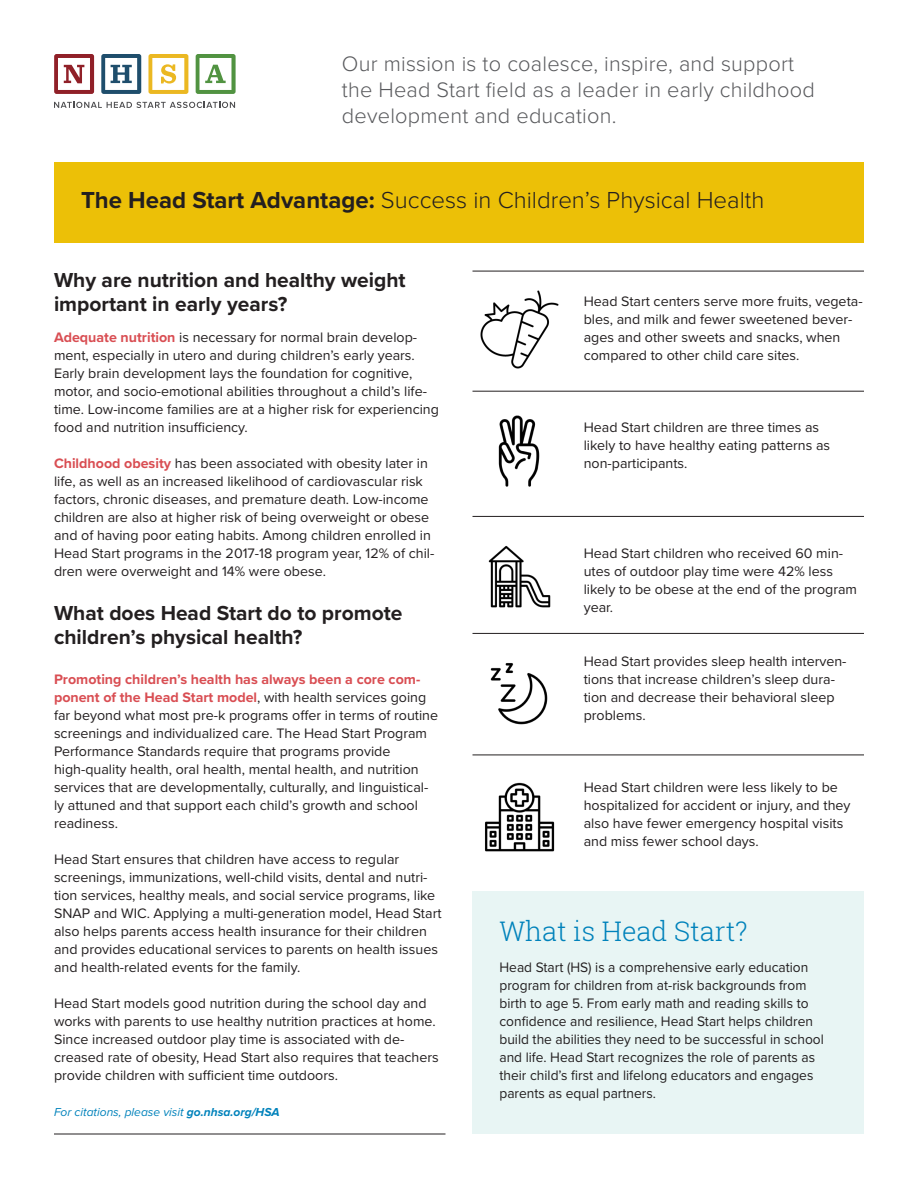
<style>
.page{position:relative;width:918px;height:1188px;background:#fff}
.page>*{position:absolute;margin:0;border:0;box-sizing:border-box;transform-origin:0 0}
.Box_Title_-_Red{font:300 27px "Roboto Slab";color:#0082bb}
.Page_Subtitle{font:300 24px "Proxima Nova";color:#231f20}
.Mission_Statement{font:300 21.75px/26.1px "Proxima Nova";letter-spacing:.01em;color:#595a5d}
.Section_Article_Titl{font:700 21px/24px "Proxima Nova";color:#231f20}
.Body_Text{font:14.25px/18px "Proxima Nova";color:#231f20}
.Body_Text-2{font:italic 12px "Proxima Nova";color:#0082bb}
.s1{font-weight:700}
.s2{font-weight:700;color:#d94e53}
</style>
<div class="page">
<div style="left:54px;top:162px;width:810px;height:81px;background:#ecc007"></div>
<div style="left:472px;top:891px;width:392px;height:243px;background:#e8f5f4"></div>
<hr style="left:54px;top:1134px;width:392px;height:1px;background:#231f20">
<hr style="left:472px;top:271px;width:392px;height:1px;background:#231f20">
<hr style="left:472px;top:391px;width:392px;height:1px;background:#231f20">
<hr style="left:472px;top:516px;width:392px;height:1px;background:#231f20">
<hr style="left:472px;top:633px;width:392px;height:1px;background:#231f20">
<hr style="left:472px;top:755px;width:392px;height:1px;background:#231f20">
<img style="left:480px;top:290px;width:79px;height:79px">
<img style="left:498px;top:415px;width:42px;height:72px">
<img style="left:488px;top:545px;width:63px;height:63px">
<img style="left:490px;top:663px;width:58px;height:62px">
<img style="left:485px;top:782px;width:70px;height:70px">
<svg style="left:54px;top:102px;width:181px;height:6px"></svg>
<svg style="left:54px;top:54px;width:40px;height:40px"></svg>
<svg style="left:101px;top:54px;width:40px;height:40px"></svg>
<svg style="left:148px;top:54px;width:40px;height:40px"></svg>
<svg style="left:196px;top:54px;width:40px;height:40px"></svg>
<p class="Mission_Statement" style="left:342px;top:51px;width:474px">Our mission is to coalesce, inspire, and support the Head Start field as a leader in early childhood development and education.</p>
<p class="Page_Subtitle" style="left:81px;top:186px;width:685px"><span class="s1">The Head Start Advantage:</span> Success in Children’s Physical Health</p>
<p class="Section_Article_Titl" style="left:54px;top:267px;width:353px">Why are nutrition and healthy weight important in early years?</p>
<p class="Body_Text" style="left:54px;top:329px;width:386px"><span class="s2">Adequate nutrition</span> is necessary for normal brain develop&shy;ment, especially in utero and during children’s early years.<br>Early brain development lays the foundation for cognitive, motor, and socio-emotional abilities throughout a child’s life&shy;time. Low-income families are at a higher risk for experiencing food and nutrition insufficiency.</p>
<p class="Body_Text" style="left:54px;top:455px;width:382px"><span class="s2">Childhood obesity</span> has been associated with obesity later in life, as well as an increased likelihood of cardiovascular risk factors, chronic diseases, and premature death. Low-income children are also at higher risk of being overweight or obese and of having poor eating habits. Among children enrolled in Head Start programs in the 2017-18 program year, 12% of chil&shy;dren were overweight and 14% were obese.</p>
<p class="Section_Article_Titl" style="left:54px;top:601px;width:350px">What does Head Start do to promote children’s physical health?</p>
<p class="Body_Text" style="left:54px;top:671px;width:386px"><span class="s2">Promoting children’s health has always been a core com&shy;ponent of the Head Start model</span>, with health services going far beyond what most pre-k programs offer in terms of routine screenings and individualized care. The Head Start Program Performance Standards require that programs provide high-quality health, oral health, mental health, and nutrition services that are developmentally, culturally, and linguistical&shy;ly attuned and that support each child’s growth and school readiness.</p>
<p class="Body_Text" style="left:54px;top:851px;width:389px">Head Start ensures that children have access to regular screenings, immunizations, well-child visits, dental and nutri&shy;tion services, healthy meals, and social service programs, like SNAP and WIC. Applying a multi-generation model, Head Start also helps parents access health insurance for their children and provides educational services to parents on health issues and health-related events for the family.</p>
<p class="Body_Text" style="left:54px;top:995px;width:386px">Head Start models good nutrition during the school day and works with parents to use healthy nutrition practices at home.<br>Since increased outdoor play time is associated with de&shy;creased rate of obesity, Head Start also requires that teachers provide children with sufficient time outdoors.</p>
<p class="Body_Text-2" style="left:54px;top:1105px;width:227px">For citations, please visit <span class="s1">go.nhsa.org/HSA</span></p>
<p class="Body_Text" style="left:584px;top:293px;width:280px">Head Start centers serve more fruits, vegeta&shy;bles, and milk and fewer sweetened bever&shy;ages and other sweets and snacks, when compared to other child care sites.</p>
<p class="Body_Text" style="left:584px;top:419px;width:248px">Head Start children are three times as likely to have healthy eating patterns as non-participants.</p>
<p class="Body_Text" style="left:584px;top:545px;width:275px">Head Start children who received 60 min&shy;utes of outdoor play time were 42% less likely to be obese at the end of the program year.</p>
<p class="Body_Text" style="left:584px;top:653px;width:264px">Head Start provides sleep health interven&shy;tions that increase children’s sleep dura&shy;tion and decrease their behavioral sleep problems.</p>
<p class="Body_Text" style="left:584px;top:779px;width:268px">Head Start children were less likely to be hospitalized for accident or injury, and they also have fewer emergency hospital visits and miss fewer school days.</p>
<p class="Box_Title_-_Red" style="left:500px;top:912px;width:250px">What is Head Start?</p>
<p class="Body_Text" style="left:500px;top:959px;width:326px">Head Start (HS) is a comprehensive early education program for children from at-risk backgrounds from birth to age 5. From early math and reading skills to confidence and resilience, Head Start helps children build the abilities they need to be successful in school and life. Head Start recognizes the role of parents as their child’s first and lifelong educators and engages parents as equal partners.</p>
</div>
